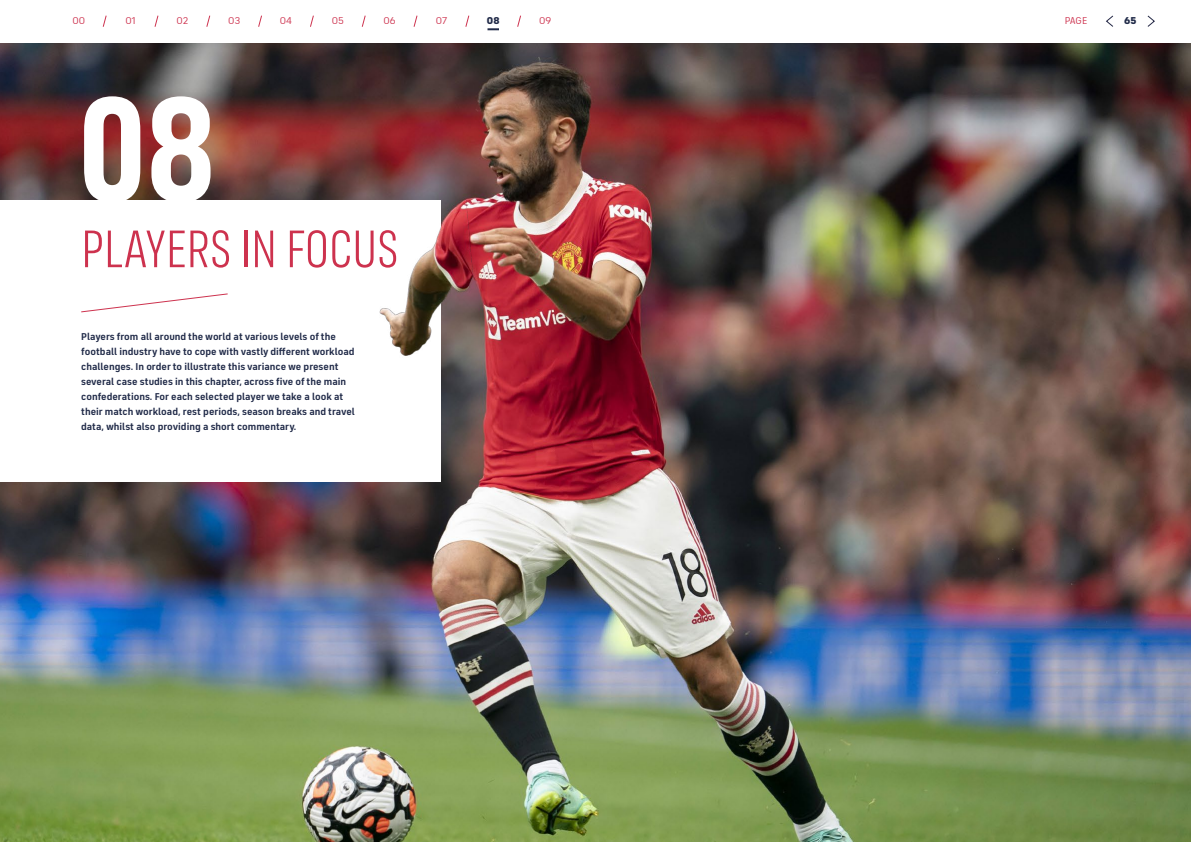
<style>
.page{position:relative;width:1191px;height:842px;background:#fff}
.page>*{position:absolute;margin:0;border:0;box-sizing:border-box;transform-origin:0 0}
.t1{font:700 150.6px "FS Industrie Cd";color:#fff}
.t2{font:53.8px "FS Industrie Cd";color:#cd324e}
.t3{font:700 10px/15px "FS Industrie";color:#212b49}
.t4{font:10px "FS Industrie";letter-spacing:-.005em;color:#cd324e}
.t5{font:900 10px "FS Industrie";color:#212b49}
</style>
<div class="page">
<img style="left:0;top:43px;width:136px;height:799px">
<div style="left:0;top:200px;width:440px;height:282px;background:#fff"></div>
<svg style="left:1147px;top:15px;width:8px;height:12px"></svg>
<svg style="left:1106px;top:15px;width:8px;height:12px"></svg>
<svg style="left:81px;top:304px;width:55px;height:9px"></svg>
<img style="left:136px;top:43px;width:1055px;height:799px">
<svg style="left:102px;top:15px;width:5px;height:12px"></svg>
<svg style="left:154px;top:15px;width:5px;height:12px"></svg>
<svg style="left:206px;top:15px;width:5px;height:12px"></svg>
<svg style="left:258px;top:15px;width:4px;height:12px"></svg>
<svg style="left:310px;top:15px;width:4px;height:12px"></svg>
<svg style="left:361px;top:15px;width:5px;height:12px"></svg>
<svg style="left:413px;top:15px;width:5px;height:12px"></svg>
<svg style="left:465px;top:15px;width:5px;height:12px"></svg>
<svg style="left:517px;top:15px;width:4px;height:12px"></svg>
<svg style="left:487px;top:28px;width:12px;height:2px"></svg>
<p class="t4" style="left:72px;top:15px;width:14px">00</p>
<p class="t4" style="left:125px;top:15px;width:12px">01</p>
<p class="t4" style="left:177px;top:15px;width:13px">02</p>
<p class="t4" style="left:228px;top:15px;width:14px">03</p>
<p class="t4" style="left:280px;top:15px;width:14px">04</p>
<p class="t4" style="left:332px;top:15px;width:13px">05</p>
<p class="t4" style="left:383px;top:15px;width:14px">06</p>
<p class="t4" style="left:436px;top:15px;width:13px">07</p>
<p class="t5" style="left:487px;top:14px;width:14px">08</p>
<p class="t4" style="left:539px;top:15px;width:14px">09</p>
<h1 class="t1" style="left:78px;top:57px;width:139px">08</h1>
<h2 class="t2" style="left:81px;top:219px;width:319px">PLAYERS IN FOCUS</h2>
<p class="t3" style="left:81px;top:329px;width:275px">Players from all around the world at various levels of the football industry have to cope with vastly different workload challenges. In order to illustrate this variance we present several case studies in this chapter, across five of the main confederations. For each selected player we take a look at their match workload, rest periods, season breaks and travel data, whilst also providing a short commentary.</p>
<p class="t4" style="left:1064px;top:15px;width:24px">PAGE</p>
<p class="t5" style="left:1124px;top:14px;width:14px">65</p>
</div>
